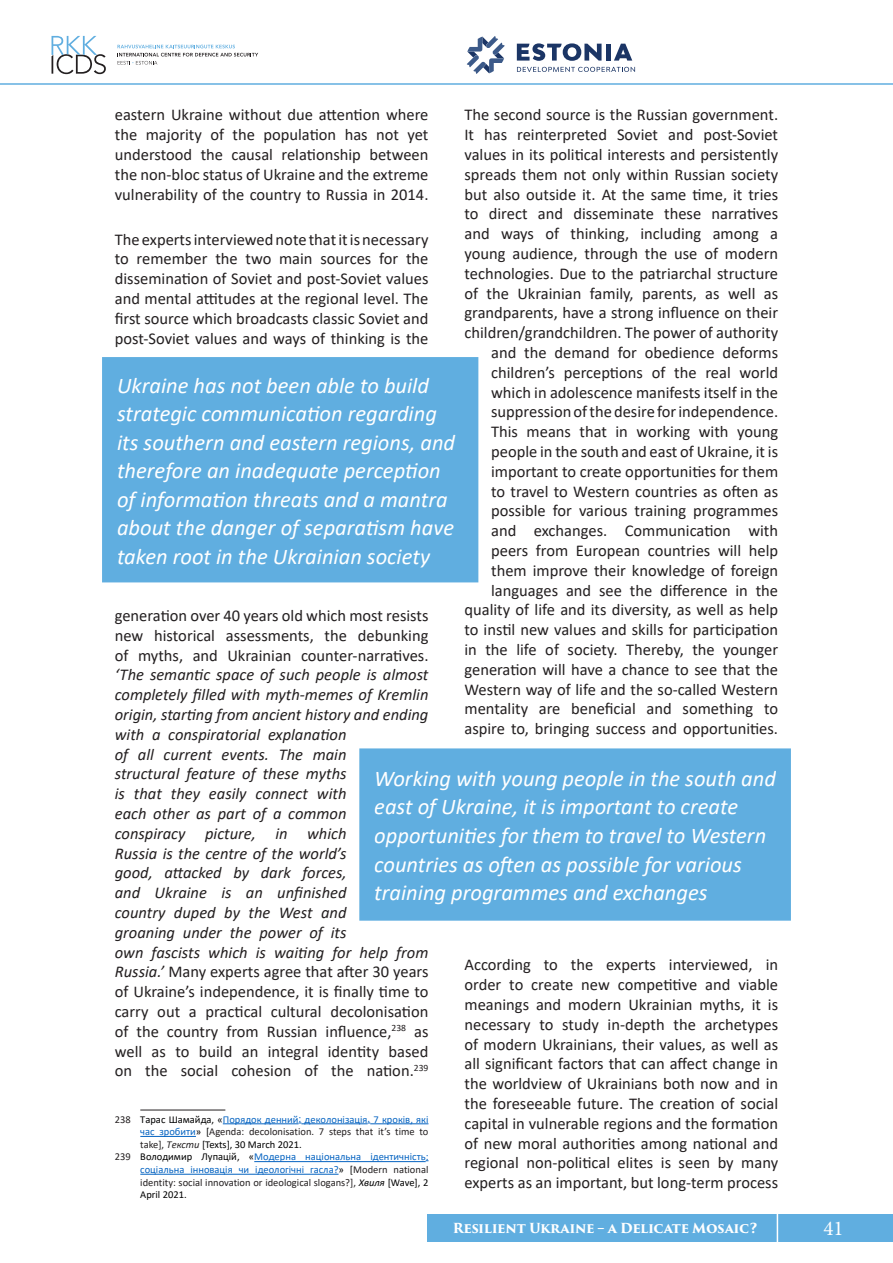
<style>
.page{position:relative;width:893px;height:1263px;background:#fff}
.page>*{position:absolute;margin:0;border:0;box-sizing:border-box;transform-origin:0 0}
.bbox{font:italic 22.5px/28.5px "Calibri";color:#fff}
.t1{font:21px "Minion Pro";color:#fff}
.t2{font:16.5px/19.8px "Calibri";color:#231f20;text-align:justify}
.t3{font:italic 16.5px/19.8px "Calibri";color:#231f20}
.t4{font:700 13.5px "Trajan Pro 3";letter-spacing:-.03em;color:#fff}
.FOOTnote{font:10.5px/12.6px "Calibri";color:#0563c1;text-align:justify}
.FOOTnote-2{font:10.5px/12.6px "Calibri";color:#231f20;text-align:justify}
.s1{font-style:normal}
.s2{color:#000}
.s3{color:#0563c1}
.s4{font-style:italic}
.s5{color:#231f20}
.s6{font-style:italic;color:#000}
</style>
<div class="page">
<hr style="left:140px;top:1110px;width:85px;height:1px;background:#231f20">
<hr style="left:223px;top:1123px;width:76px;height:1px;background:#0563c1">
<hr style="left:301px;top:1123px;width:67px;height:1px;background:#0563c1">
<hr style="left:370px;top:1123px;width:58px;height:1px;background:#0563c1">
<hr style="left:140px;top:1136px;width:56px;height:1px;background:#0563c1">
<hr style="left:254px;top:1161px;width:172px;height:1px;background:#0563c1">
<hr style="left:140px;top:1174px;width:199px;height:1px;background:#0563c1">
<div style="left:110px;top:365px;width:361px;height:210px;background:#60aee0"></div>
<div style="left:102px;top:357px;width:376px;height:225px;border:15px solid #60aee0"></div>
<div style="left:367px;top:756px;width:416px;height:157px;background:#60aee0"></div>
<div style="left:359px;top:748px;width:432px;height:173px;border:15px solid #60aee0"></div>
<hr style="left:0;top:83px;width:893px;height:2px;background:#60aee0">
<svg style="left:52px;top:36px;width:54px;height:38px"></svg>
<svg style="left:117px;top:45px;width:141px;height:20px"></svg>
<svg style="left:467px;top:36px;width:38px;height:38px"></svg>
<div style="left:606px;top:44px;width:5px;height:17px;background:#1b3565"></div>
<svg style="left:614px;top:44px;width:18px;height:17px"></svg>
<svg style="left:517px;top:43px;width:85px;height:18px"></svg>
<svg style="left:517px;top:67px;width:118px;height:5px"></svg>
<div style="left:428px;top:1214px;width:465px;height:28px;background:#60aee0"></div>
<hr style="left:777px;top:1194px;width:1px;height:69px;background:#fff">
<p class="t2" style="left:115px;top:105px;width:315px">eastern Ukraine without due attention where the majority of the population has not yet understood the causal relationship between the non-bloc status of Ukraine and the extreme vulnerability of the country to Russia in 2014.</p>
<p class="t2" style="left:115px;top:229px;width:315px">The experts interviewed note that it is necessary to remember the two main sources for the dissemination of Soviet and post-Soviet values and mental attitudes at the regional level. The first source which broadcasts classic Soviet and post-Soviet values and ways of thinking is the</p>
<p class="t2" style="left:464px;top:105px;width:315px;text-align:right">The second source is the Russian government.<br>It has reinterpreted Soviet and post-Soviet values in its political interests and persistently spreads them not only within Russian society but also outside it. At the same time, it tries to direct and disseminate these narratives and ways of thinking, including among a young audience, through the use of modern technologies. Due to the patriarchal structure of the Ukrainian family, parents, as well as grandparents, have a strong influence on their children/grandchildren. The power of authority and the demand for obedience deforms children’s perceptions of the real world which in adolescence manifests itself in the suppression of the desire for independence.<br>This means that in working with young people in the south and east of Ukraine, it is important to create opportunities for them<br>to travel to Western countries as often as possible for various training programmes and exchanges. Communication with peers from European countries will help them improve their knowledge of foreign languages and see the difference in the quality of life and its diversity, as well as help to instil new values and skills for participation in the life of society. Thereby, the younger generation will have a chance to see that the Western way of life and the so-called Western mentality are beneficial and something to aspire to, bringing success and opportunities.</p>
<p class="bbox" style="left:117px;top:370px;width:340px">Ukraine has not been able to build strategic communication regarding its southern and eastern regions, and therefore an inadequate perception of information threats and a mantra about the danger of separatism have taken root in the Ukrainian society</p>
<p class="t3" style="left:115px;top:605px;width:315px"><span class="s1">generation over 40 years old which most resists new historical assessments, the debunking of myths, and Ukrainian counter-narratives. </span>‘The semantic space of such people is almost completely filled with myth-memes of Kremlin origin, starting from ancient history and ending with a conspiratorial explanation<br>of all current events. The main<br>structural feature of these myths<br>is that they easily connect with<br>each other as part of a common<br>conspiracy picture, in which<br>Russia is the centre of the world’s<br>good, attacked by dark forces,<br>and Ukraine is an unfinished<br>country duped by the West and<br>groaning under the power of its<br>own fascists which is waiting for help from Russia.’ <span class="s1">Many experts agree that after 30 years of Ukraine’s independence, it is finally time to carry out a practical cultural decolonisation of the country from Russian influence,</span><sup>238</sup> <span class="s1">as well as to build an integral identity based on the social cohesion of the nation.</span><sup>239</sup></p>
<p class="FOOTnote-2" style="left:140px;top:1112px;width:290px;text-indent:-26px">238 <span class="s2">Тарас Шамайда, «</span><span class="s3">Порядок денний: деколонізація. 7 кроків, які час зробити</span><span class="s2">» [</span>Agenda: decolonisation. 7 steps that it’s time to take], <span class="s4">Тексти</span> <span class="s2">[Texts], 30 March 2021.</span></p>
<p class="FOOTnote" style="left:140px;top:1150px;width:290px;text-indent:-26px"><span class="s5">239</span> <span class="s2">Володимир Лупацій, «</span>Модерна національна ідентичність: соціальна інновація чи ідеологічні гасла?<span class="s2">» [</span><span class="s5">Modern national identity: social innovation or ideological slogans?],</span> <span class="s6">Хвиля</span> <span class="s2">[Wave], 2<br>April 2021.</span></p>
<p class="bbox" style="left:374px;top:763px;width:403px">Working with young people in the south and east of Ukraine, it is important to create opportunities for them to travel to Western countries as often as possible for various training programmes and exchanges</p>
<p class="t2" style="left:464px;top:954px;width:315px">According to the experts interviewed, in order to create new competitive and viable meanings and modern Ukrainian myths, it is necessary to study in-depth the archetypes of modern Ukrainians, their values, as well as all significant factors that can affect change in the worldview of Ukrainians both now and in the foreseeable future. The creation of social capital in vulnerable regions and the formation of new moral authorities among national and regional non-political elites is seen by many experts as an important, but long-term process</p>
<p class="t4" style="left:453px;top:1218px;width:306px">Resilient Ukraine – a Delicate Mosaic?</p>
<p class="t1" style="left:823px;top:1214px;width:22px">41</p>
</div>
